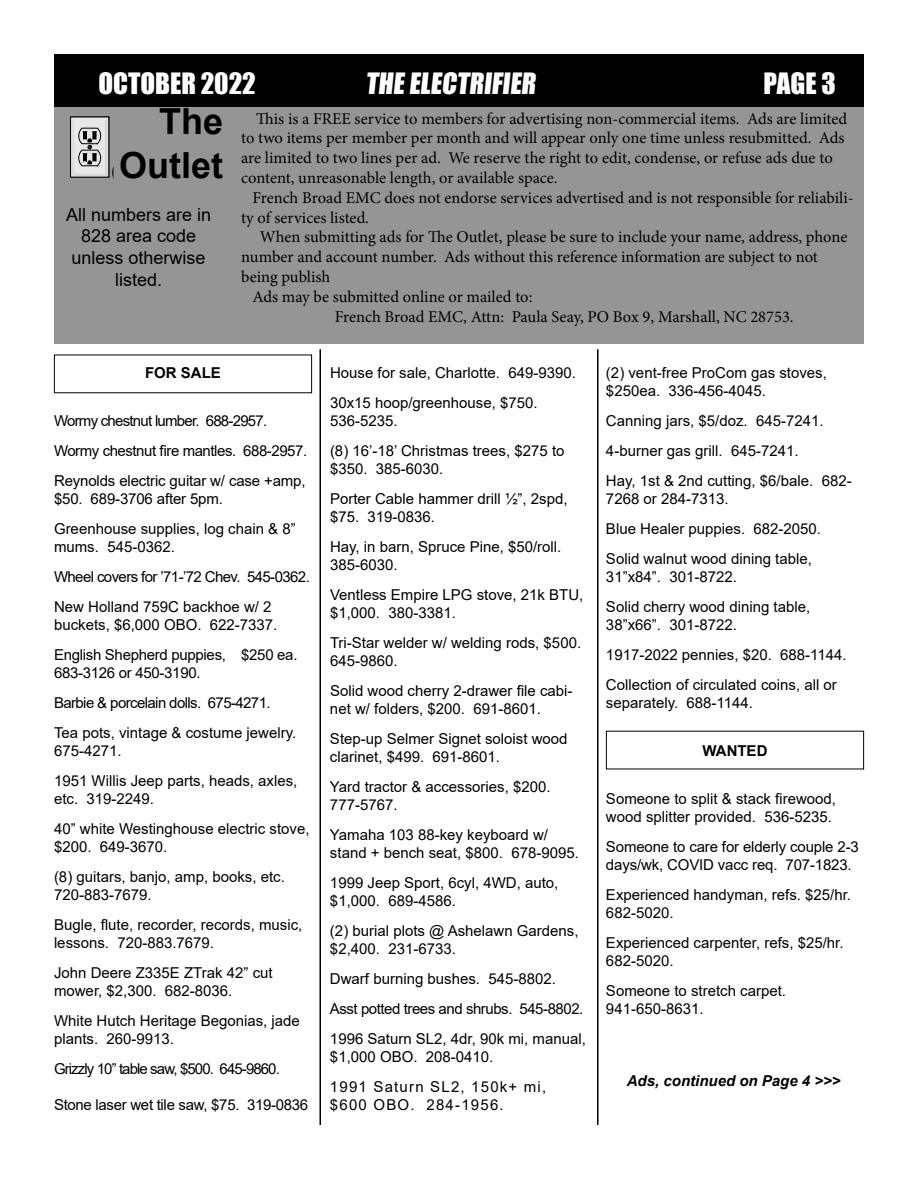
<style>
.page{position:relative;width:918px;height:1188px;background:#fff}
.page>*{position:absolute;margin:0;border:0;box-sizing:border-box;transform-origin:0 0}
.t1{font:700 36px/43.2px "Arial";color:#000;text-align:right}
.t2{font:27px "Impact";color:#fff}
.t3{font:18px/21.6px "Arial";color:#000;text-align:center}
.t4{font:16.5px/19.8px "Minion Pro";letter-spacing:-.005em;color:#000}
.t5{font:15px/30px "Arial";color:#000}
.t6{font:15px/30px "Arial";letter-spacing:-.02em;color:#000}
.t7{font:15px/30px "Arial";letter-spacing:-.03em;color:#000}
.t8{font:15px/30px "Arial";letter-spacing:.08em;color:#000}
.t9{font:15px/30px "Arial";letter-spacing:-.06em;color:#000}
.t10{font:italic 700 15px "Arial";color:#000}
.t11{font:700 15px "Arial";color:#000}
</style>
<div class="page">
<div style="left:54px;top:106px;width:810px;height:238px;background:#959595"></div>
<svg style="left:71px;top:117px;width:42px;height:61px"></svg>
<div style="left:54px;top:54px;width:810px;height:52px;background:#000"></div>
<hr style="left:320px;top:349px;width:1px;height:776px;background:#000">
<hr style="left:597px;top:349px;width:1px;height:776px;background:#000">
<h2 class="t2" style="left:98px;top:62px;width:159px">OCTOBER 2022</h2>
<h2 class="t2" style="left:365px;top:62px;width:176px">THE ELECTRIFIER</h2>
<h2 class="t2" style="left:764px;top:62px;width:74px">PAGE 3</h2>
<h1 class="t1" style="left:119px;top:100px;width:106px">The<br>Outlet</h1>
<p class="t3" style="left:66px;top:203px;width:147px">All numbers are in<br>828 area code unless otherwise listed.</p>
<p class="t4" style="left:241px;top:109px;width:608px;text-indent:15px">This is a FREE service to members for advertising non-commercial items. Ads are limited to two items per member per month and will appear only one time unless resubmitted. Ads are limited to two lines per ad. We reserve the right to edit, condense, or refuse ads due to content, unreasonable length, or available space.</p>
<p class="t4" style="left:241px;top:188px;width:614px;text-indent:11px">French Broad EMC does not endorse services advertised and is not responsible for reliabili&shy;ty of services listed.</p>
<p class="t4" style="left:260px;top:227px;width:589px">When submitting ads for The Outlet, please be sure to include your name, address, phone</p>
<p class="t4" style="left:241px;top:247px;width:578px">number and account number. Ads without this reference information are subject to not</p>
<p class="t4" style="left:241px;top:267px;width:91px">being publish</p>
<p class="t4" style="left:252px;top:287px;width:282px">Ads may be submitted online or mailed to:</p>
<p class="t4" style="left:335px;top:307px;width:460px">French Broad EMC, Attn: Paula Seay, PO Box 9, Marshall, NC 28753.</p>
<p class="t11" style="left:145px;top:362px;width:77px">FOR SALE</p>
<p class="t7" style="left:54px;top:406px;width:255px">Wormy chestnut lumber. 688-2957.<br>Wormy chestnut fire mantles. 688-2957.<br>Reynolds electric guitar w/ case +amp,</p>
<p class="t5" style="left:54px;top:484px;width:243px">$50. 689-3706 after 5pm.<br>Greenhouse supplies, log chain &amp; 8”</p>
<p class="t5" style="left:54px;top:532px;width:257px">mums. 545-0362.<br>Wheel covers for ’71-’72 Chev. 545-0362.<br>New Holland 759C backhoe w/ 2</p>
<p class="t6" style="left:54px;top:610px;width:245px">buckets, $6,000 OBO. 622-7337.<br>English Shepherd puppies, $250 ea.</p>
<p class="t6" style="left:54px;top:658px;width:244px">683-3126 or 450-3190.<br>Barbie &amp; porcelain dolls. 675-4271.<br>Tea pots, vintage &amp; costume jewelry.</p>
<p class="t5" style="left:54px;top:736px;width:245px">675-4271.<br>1951 Willis Jeep parts, heads, axles,</p>
<p class="t5" style="left:54px;top:784px;width:257px">etc. 319-2249.<br>40” white Westinghouse electric stove,</p>
<p class="t5" style="left:54px;top:832px;width:232px">$200. 649-3670.<br>(8) guitars, banjo, amp, books, etc.</p>
<p class="t5" style="left:54px;top:880px;width:250px">720-883-7679.<br>Bugle, flute, recorder, records, music,</p>
<p class="t5" style="left:54px;top:928px;width:220px">lessons. 720-883.7679.<br>John Deere Z335E ZTrak 42” cut</p>
<p class="t5" style="left:54px;top:976px;width:247px">mower, $2,300. 682-8036.<br>White Hutch Heritage Begonias, jade</p>
<p class="t9" style="left:54px;top:1024px;width:227px">plants. 260-9913.<br>Grizzly 10” table saw, $500. 645-9860.</p>
<p class="t6" style="left:54px;top:1090px;width:256px">Stone laser wet tile saw, $75. 319-0836</p>
<p class="t5" style="left:330px;top:358px;width:247px">House for sale, Charlotte. 649-9390.<br>30x15 hoop/greenhouse, $750.</p>
<p class="t5" style="left:330px;top:406px;width:236px">536-5235.<br>(8) 16’-18’ Christmas trees, $275 to</p>
<p class="t5" style="left:330px;top:454px;width:239px">$350. 385-6030.<br>Porter Cable hammer drill ½”, 2spd,</p>
<p class="t5" style="left:330px;top:502px;width:233px">$75. 319-0836.<br>Hay, in barn, Spruce Pine, $50/roll.</p>
<p class="t5" style="left:330px;top:550px;width:255px">385-6030.<br>Ventless Empire LPG stove, 21k BTU,</p>
<p class="t5" style="left:330px;top:598px;width:253px">$1,000. 380-3381.<br>Tri-Star welder w/ welding rods, $500.</p>
<p class="t5" style="left:330px;top:646px;width:244px">645-9860.<br>Solid wood cherry 2-drawer file cabi-</p>
<p class="t5" style="left:330px;top:694px;width:239px">net w/ folders, $200. 691-8601.<br>Step-up Selmer Signet soloist wood</p>
<p class="t5" style="left:330px;top:742px;width:222px">clarinet, $499. 691-8601.<br>Yard tractor &amp; accessories, $200.</p>
<p class="t5" style="left:330px;top:790px;width:220px">777-5767.<br>Yamaha 103 88-key keyboard w/</p>
<p class="t5" style="left:330px;top:838px;width:250px">stand + bench seat, $800. 678-9095.<br>1999 Jeep Sport, 6cyl, 4WD, auto,</p>
<p class="t5" style="left:330px;top:886px;width:250px">$1,000. 689-4586.<br>(2) burial plots @ Ashelawn Gardens,</p>
<p class="t5" style="left:330px;top:934px;width:257px">$2,400. 231-6733.<br>Dwarf burning bushes. 545-8802.<br>Asst potted trees and shrubs. 545-8802.<br>1996 Saturn SL2, 4dr, 90k mi, manual,</p>
<p class="t8" style="left:330px;top:1042px;width:218px">$1,000 OBO. 208-0410.<br>1991 Saturn SL2, 150k+ mi,</p>
<p class="t8" style="left:330px;top:1090px;width:175px">$600 OBO. 284-1956.</p>
<p class="t5" style="left:606px;top:364px;width:222px;line-height:18px">(2) vent-free ProCom gas stoves, $250ea. 336-456-4045.</p>
<p class="t5" style="left:606px;top:406px;width:247px">Canning jars, $5/doz. 645-7241.<br>4-burner gas grill. 645-7241.<br>Hay, 1st &amp; 2nd cutting, $6/bale. 682-</p>
<p class="t5" style="left:606px;top:484px;width:217px">7268 or 284-7313.<br>Blue Healer puppies. 682-2050.<br>Solid walnut wood dining table,</p>
<p class="t5" style="left:606px;top:562px;width:206px">31”x84”. 301-8722.<br>Solid cherry wood dining table,</p>
<p class="t5" style="left:606px;top:610px;width:242px">38”x66”. 301-8722.<br>1917-2022 pennies, $20. 688-1144.<br>Collection of circulated coins, all or</p>
<p class="t5" style="left:606px;top:688px;width:149px">separately. 688-1144.</p>
<p class="t11" style="left:703px;top:740px;width:66px">WANTED</p>
<p class="t5" style="left:606px;top:790px;width:232px;line-height:18px">Someone to split &amp; stack firewood, wood splitter provided. 536-5235.</p>
<p class="t5" style="left:606px;top:838px;width:254px;line-height:18px">Someone to care for elderly couple 2-3 days/wk, COVID vacc req. 707-1823.</p>
<p class="t5" style="left:606px;top:886px;width:247px;line-height:18px">Experienced handyman, refs. $25/hr.<br>682-5020.</p>
<p class="t5" style="left:606px;top:934px;width:239px;line-height:18px">Experienced carpenter, refs, $25/hr.<br>682-5020.</p>
<p class="t5" style="left:606px;top:982px;width:182px;line-height:18px">Someone to stretch carpet.<br>941-650-8631.</p>
<p class="t10" style="left:627px;top:1071px;width:215px">Ads, continued on Page 4 &gt;&gt;&gt;</p>
</div>
